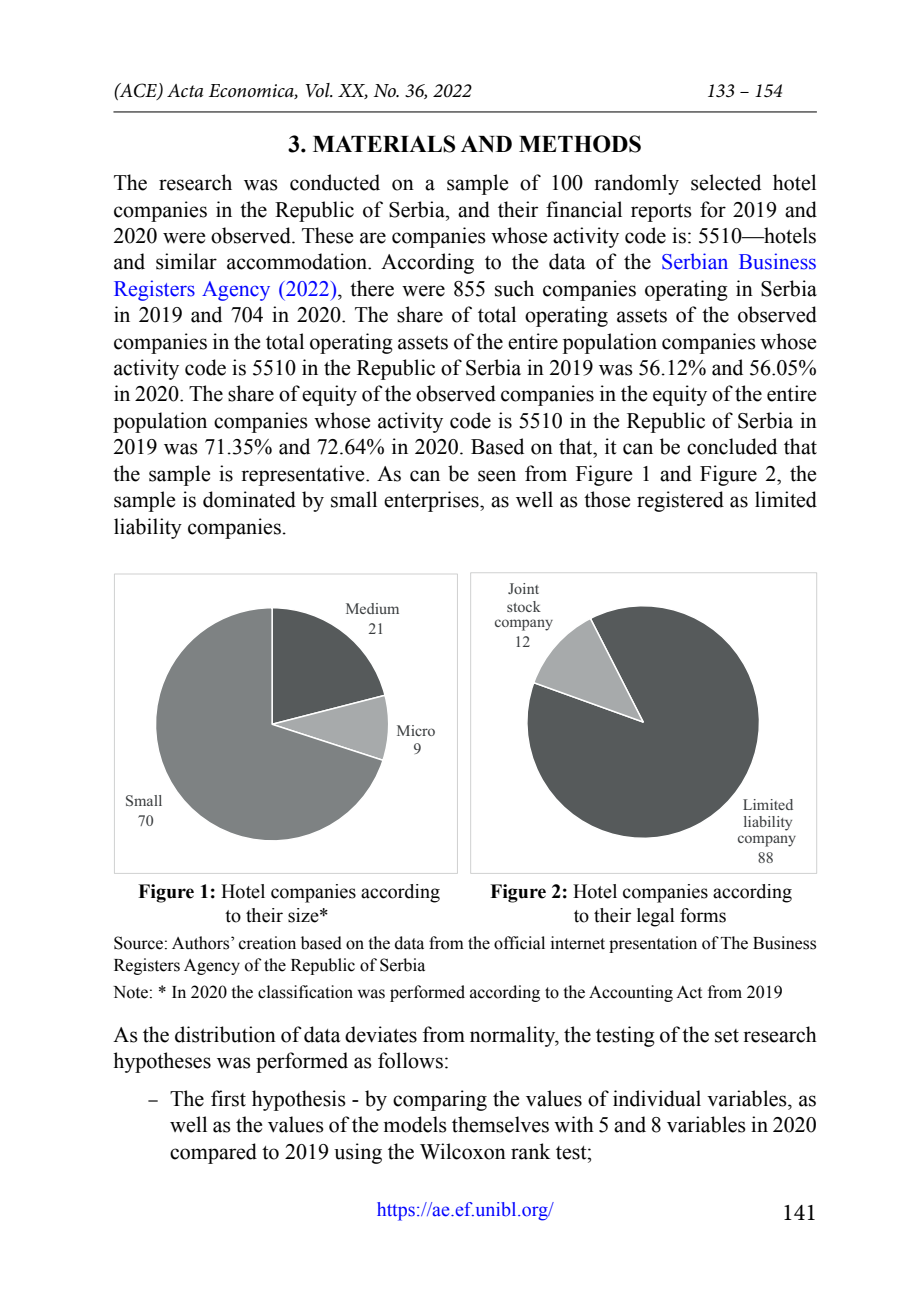
<style>
.page{position:relative;width:919px;height:1299px;background:#fff}
.page>*{position:absolute;margin:0;border:0;box-sizing:border-box;transform-origin:0 0}
.t1{font:700 24px "Times New Roman";color:#000}
.t2{font:24px "Minion Pro";color:#000}
.t3{font:22px/26.4px "Times New Roman";color:#000;text-align:justify}
.t4{font:20px "Times New Roman";color:#000}
.t5{font:italic 20px "Minion Pro";letter-spacing:-.005em;color:#000}
.t6{font:20px "Times New Roman";color:#00f}
.t7{font:18px/21.6px "Times New Roman";color:#000}
.t8{font:16px/20px "Times New Roman";color:#383b3d;text-align:center}
.s1{color:#00f}
.s2{font-weight:700}
.s3{font-family:"Minion Pro"}
</style>
<div class="page">
<hr style="left:113px;top:111px;width:703px;height:1px;background:#000">
<svg style="left:385px;top:699px;width:3px;height:51px"></svg>
<svg style="left:156px;top:608px;width:229px;height:233px"></svg>
<div style="left:114px;top:573px;width:344px;height:300px;border:1px solid #d0d1d1"></div>
<svg style="left:527px;top:606px;width:232px;height:232px"></svg>
<svg style="left:532px;top:616px;width:114px;height:108px"></svg>
<div style="left:470px;top:572px;width:347px;height:301px;border:1px solid #d0d1d1"></div>
<p class="t5" style="left:113px;top:77px;width:360px">(ACE) Acta Economica, Vol. XX, No. 36, 2022</p>
<p class="t5" style="left:706px;top:77px;width:78px">133 – 154</p>
<p class="t1" style="left:288px;top:128px;width:354px">3. MATERIALS AND METHODS</p>
<p class="t3" style="left:113px;top:169px;width:705px">The research was conducted on a sample of 100 randomly selected hotel companies in the Republic of Serbia, and their financial reports for 2019 and 2020 were observed. These are companies whose activity code is: 5510—hotels and similar accommodation. According to the data of the <span class="s1">Serbian Business Registers Agency (2022)</span>, there were 855 such companies operating in Serbia in 2019 and 704 in 2020. The share of total operating assets of the observed companies in the total operating assets of the entire population companies whose activity code is 5510 in the Republic of Serbia in 2019 was 56.12% and 56.05% in 2020. The share of equity of the observed companies in the equity of the entire population companies whose activity code is 5510 in the Republic of Serbia in 2019 was 71.35% and 72.64% in 2020. Based on that, it can be concluded that the sample is representative. As can be seen from Figure 1 and Figure 2, the sample is dominated by small enterprises, as well as those registered as limited liability companies.</p>
<p class="t8" style="left:345px;top:598px;width:56px">Medium<br>21</p>
<p class="t8" style="left:396px;top:721px;width:41px;line-height:18px">Micro<br>9</p>
<p class="t8" style="left:507px;top:580px;width:35px;line-height:17.4px;text-align:left">Joint stock</p>
<p class="t8" style="left:494px;top:612px;width:60px">company<br>12</p>
<p class="t8" style="left:125px;top:790px;width:39px">Small<br>70</p>
<p class="t8" style="left:742px;top:795px;width:52px;line-height:17.4px;text-align:left">Limited liability</p>
<p class="t8" style="left:737px;top:827px;width:60px">company<br>88</p>
<p class="t4" style="left:138px;top:877px;width:303px"><span class="s2">Figure 1:</span> Hotel companies according</p>
<p class="t4" style="left:490px;top:877px;width:303px"><span class="s2">Figure 2:</span> Hotel companies according</p>
<p class="t4" style="left:225px;top:901px;width:105px">to their size*</p>
<p class="t4" style="left:573px;top:901px;width:154px">to their legal forms</p>
<p class="t7" style="left:113px;top:932px;width:704px">Source: Authors’ creation based on the data from the official internet presentation of The Business<br>Registers Agency of the Republic of Serbia</p>
<p class="t7" style="left:113px;top:980px;width:670px">Note: * In 2020 the classification was performed according to the Accounting Act from 2019</p>
<p class="t3" style="left:113px;top:1020px;width:705px">As the distribution of data deviates from normality, the testing of the set research hypotheses was performed as follows:</p>
<p class="t3" style="left:170px;top:1084px;width:648px;text-indent:-23px"><span class="s3">–</span> The first hypothesis - by comparing the values of individual variables, as well as the values of the models themselves with 5 and 8 variables in 2020 compared to 2019 using the Wilcoxon rank test;</p>
<p class="t6" style="left:376px;top:1196px;width:178px">https://ae.ef.unibl.org/</p>
<p class="t2" style="left:782px;top:1196px;width:36px">141</p>
</div>
